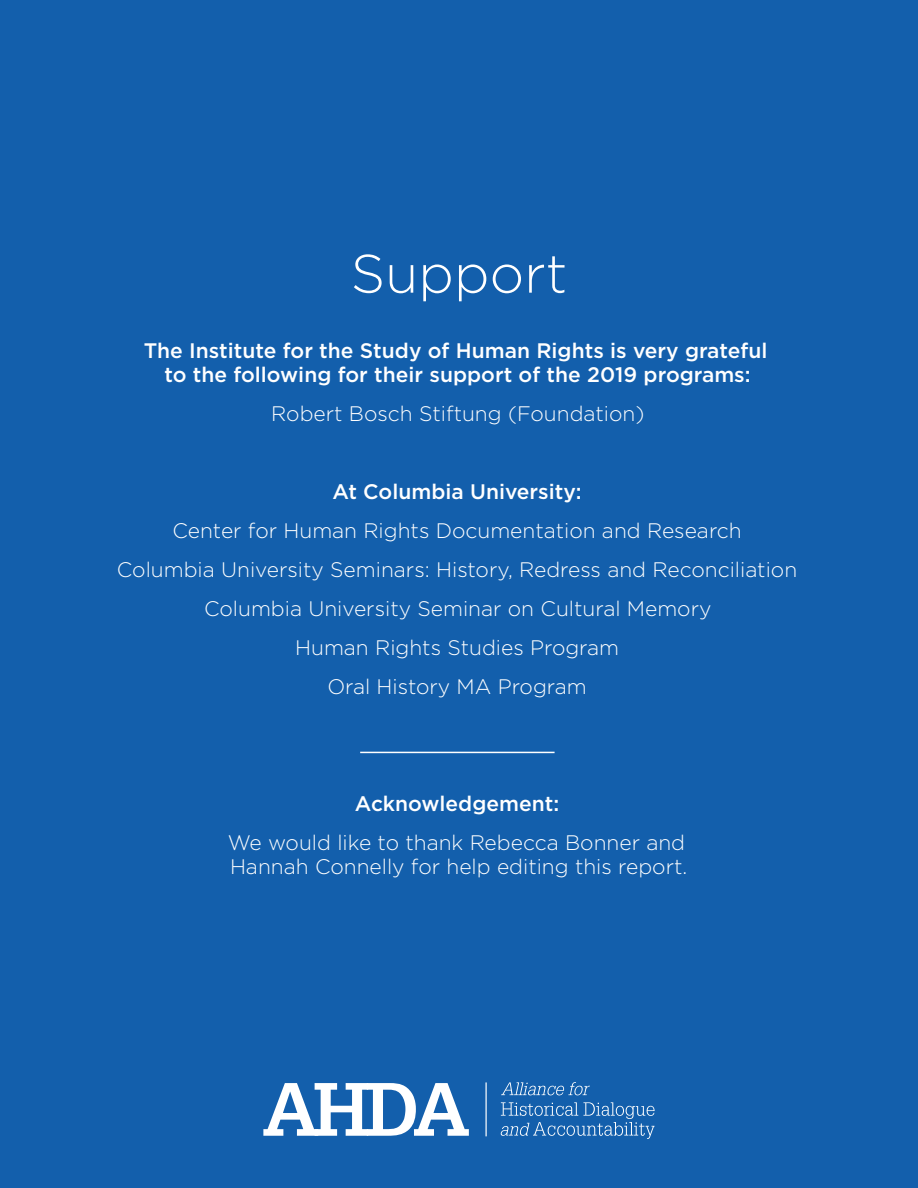
<style>
.page{position:relative;width:918px;height:1188px;background:#135fac}
.page>*{position:absolute;margin:0;border:0;box-sizing:border-box;transform-origin:0 0}
.t1{font:300 54px "Gotham";color:#fff}
.t2{font:300 21px/24px "Gotham";color:#fff}
.t3{font:500 21px/24px "Gotham";color:#fff;text-align:center}
</style>
<div class="page">
<svg style="left:501px;top:1082px;width:89px;height:13px"></svg>
<svg style="left:500px;top:1102px;width:155px;height:37px"></svg>
<hr style="left:485px;top:1082px;width:2px;height:54px;background:#fff">
<svg style="left:263px;top:1083px;width:206px;height:53px"></svg>
<hr style="left:360px;top:752px;width:195px;height:1px;background:#fff">
<p class="t1" style="left:351px;top:239px;width:218px">Support</p>
<p class="t3" style="left:144px;top:338px;width:625px">The Institute for the Study of Human Rights is very grateful to the following for their support of the 2019 programs:</p>
<p class="t2" style="left:271px;top:401px;width:375px">Robert Bosch Stiftung (Foundation)</p>
<p class="t3" style="left:332px;top:479px;width:251px">At Columbia University:</p>
<p class="t2" style="left:172px;top:518px;width:571px">Center for Human Rights Documentation and Research</p>
<p class="t2" style="left:117px;top:557px;width:682px">Columbia University Seminars: History, Redress and Reconciliation</p>
<p class="t2" style="left:204px;top:596px;width:509px">Columbia University Seminar on Cultural Memory</p>
<p class="t2" style="left:295px;top:635px;width:325px">Human Rights Studies Program</p>
<p class="t2" style="left:327px;top:674px;width:261px">Oral History MA Program</p>
<p class="t3" style="left:355px;top:791px;width:206px">Acknowledgement:</p>
<p class="t2" style="left:228px;top:830px;width:459px">We would like to thank Rebecca Bonner and<br>Hannah Connelly for help editing this report.</p>
</div>
